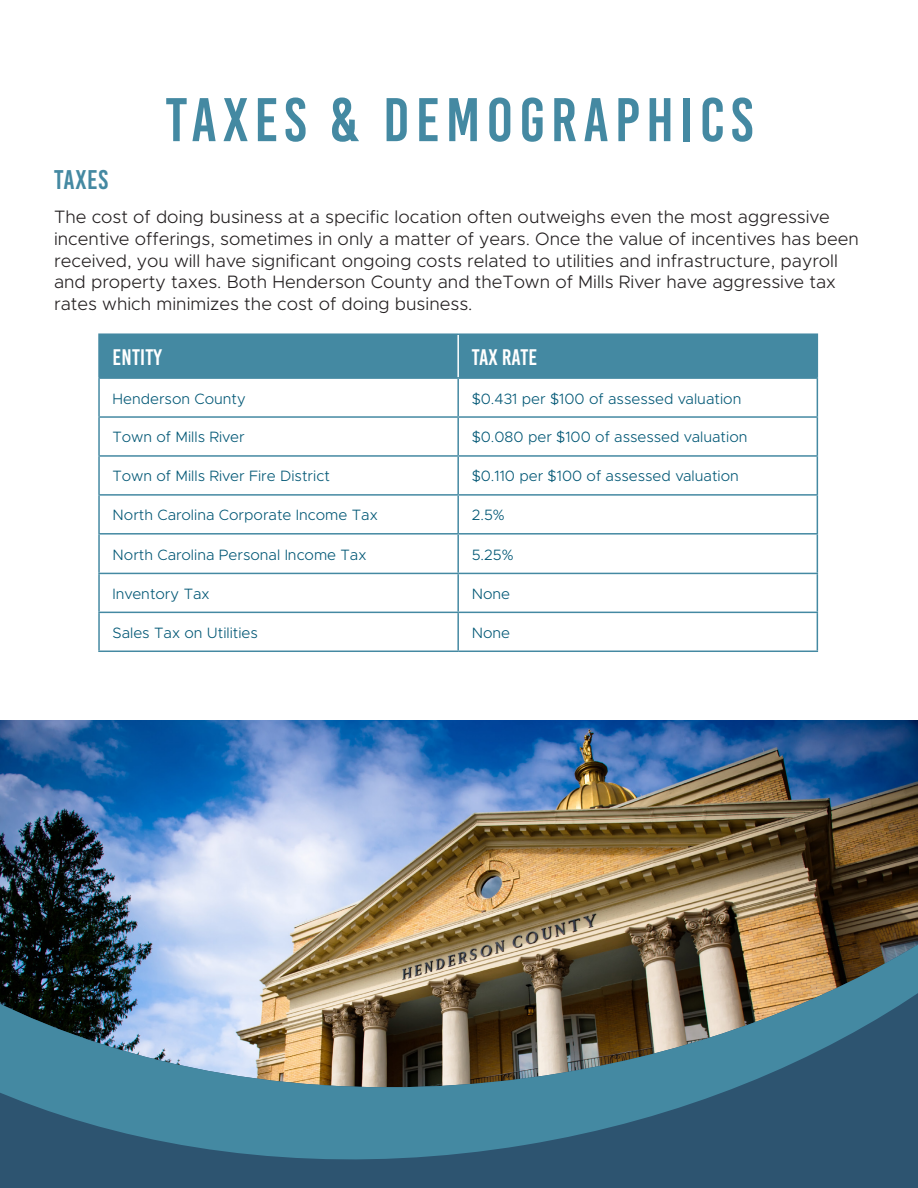
<style>
.page{position:relative;width:918px;height:1188px;background:#fff}
.page>*{position:absolute;margin:0;border:0;box-sizing:border-box;transform-origin:0 0}
.t1{font:61.5px "Bebas Kai";letter-spacing:.1em;color:#4489a2}
.t2{font:27px "Bebas Kai";letter-spacing:.03em;color:#4489a2}
.t3{font:22.5px "Bebas Kai";letter-spacing:.01em;color:#fff}
.t4{font:300 18px/21.6px "Metropolis";color:#231f20}
.t5{font:300 15px "Metropolis";color:#005775}
</style>
<div class="page">
<img style="left:0;top:389px;width:918px;height:799px">
<div style="left:100px;top:335px;width:717px;height:42px;background:#4489a2"></div>
<hr style="left:457px;top:335px;width:2px;height:42px;background:#fff">
<hr style="left:98px;top:333px;width:360px;height:2px;background:#4489a2">
<hr style="left:98px;top:335px;width:2px;height:42px;background:#4489a2">
<hr style="left:458px;top:333px;width:360px;height:2px;background:#4489a2">
<hr style="left:817px;top:335px;width:1px;height:42px;background:#4489a2">
<hr style="left:98px;top:377px;width:360px;height:2px;background:#4489a2">
<hr style="left:98px;top:379px;width:2px;height:37px;background:#4489a2">
<hr style="left:458px;top:377px;width:360px;height:2px;background:#4489a2">
<hr style="left:457px;top:379px;width:2px;height:37px;background:#4489a2">
<hr style="left:817px;top:379px;width:1px;height:37px;background:#4489a2">
<hr style="left:98px;top:416px;width:360px;height:2px;background:#4489a2">
<hr style="left:98px;top:418px;width:2px;height:37px;background:#4489a2">
<hr style="left:458px;top:416px;width:360px;height:2px;background:#4489a2">
<hr style="left:457px;top:418px;width:2px;height:37px;background:#4489a2">
<hr style="left:817px;top:418px;width:1px;height:37px;background:#4489a2">
<hr style="left:98px;top:455px;width:360px;height:2px;background:#4489a2">
<hr style="left:98px;top:457px;width:2px;height:37px;background:#4489a2">
<hr style="left:458px;top:455px;width:360px;height:2px;background:#4489a2">
<hr style="left:457px;top:457px;width:2px;height:37px;background:#4489a2">
<hr style="left:817px;top:457px;width:1px;height:37px;background:#4489a2">
<hr style="left:98px;top:494px;width:360px;height:2px;background:#4489a2">
<hr style="left:98px;top:496px;width:2px;height:37px;background:#4489a2">
<hr style="left:458px;top:494px;width:360px;height:2px;background:#4489a2">
<hr style="left:457px;top:496px;width:2px;height:37px;background:#4489a2">
<hr style="left:817px;top:496px;width:1px;height:37px;background:#4489a2">
<hr style="left:98px;top:533px;width:360px;height:2px;background:#4489a2">
<hr style="left:98px;top:535px;width:2px;height:38px;background:#4489a2">
<hr style="left:458px;top:533px;width:360px;height:2px;background:#4489a2">
<hr style="left:457px;top:535px;width:2px;height:38px;background:#4489a2">
<hr style="left:817px;top:535px;width:1px;height:38px;background:#4489a2">
<hr style="left:98px;top:573px;width:360px;height:1px;background:#4489a2">
<hr style="left:98px;top:574px;width:2px;height:38px;background:#4489a2">
<hr style="left:458px;top:573px;width:360px;height:1px;background:#4489a2">
<hr style="left:457px;top:574px;width:2px;height:38px;background:#4489a2">
<hr style="left:817px;top:574px;width:1px;height:38px;background:#4489a2">
<hr style="left:98px;top:612px;width:360px;height:1px;background:#4489a2">
<hr style="left:98px;top:613px;width:2px;height:38px;background:#4489a2">
<hr style="left:458px;top:612px;width:360px;height:1px;background:#4489a2">
<hr style="left:457px;top:613px;width:2px;height:38px;background:#4489a2">
<hr style="left:817px;top:613px;width:1px;height:38px;background:#4489a2">
<hr style="left:98px;top:651px;width:360px;height:1px;background:#4489a2">
<hr style="left:458px;top:651px;width:360px;height:1px;background:#4489a2">
<p class="t1" style="left:166px;top:87px;width:589px">TAXES &amp; DEMOGRAPHICS</p>
<p class="t2" style="left:54px;top:165px;width:56px">TAXES</p>
<p class="t4" style="left:54px;top:206px;width:806px">The cost of doing business at a specific location often outweighs even the most aggressive incentive offerings, sometimes in only a matter of years. Once the value of incentives has been received, you will have significant ongoing costs related to utilities and infrastructure, payroll and property taxes. Both Henderson County and theTown of Mills River have aggressive tax rates which minimizes the cost of doing business.</p>
<p class="t3" style="left:113px;top:345px;width:51px">ENTITY</p>
<p class="t3" style="left:472px;top:345px;width:67px">TAX RATE</p>
<p class="t5" style="left:113px;top:389px;width:135px">Henderson County</p>
<p class="t5" style="left:472px;top:389px;width:271px">$0.431 per $100 of assessed valuation</p>
<p class="t5" style="left:113px;top:428px;width:134px">Town of Mills River</p>
<p class="t5" style="left:472px;top:428px;width:277px">$0.080 per $100 of assessed valuation</p>
<p class="t5" style="left:113px;top:467px;width:219px">Town of Mills River Fire District</p>
<p class="t5" style="left:472px;top:467px;width:269px">$0.110 per $100 of assessed valuation</p>
<p class="t5" style="left:113px;top:506px;width:267px">North Carolina Corporate Income Tax</p>
<p class="t5" style="left:472px;top:506px;width:35px">2.5%</p>
<p class="t5" style="left:113px;top:545px;width:255px">North Carolina Personal Income Tax</p>
<p class="t5" style="left:472px;top:545px;width:43px">5.25%</p>
<p class="t5" style="left:113px;top:584px;width:99px">Inventory Tax</p>
<p class="t5" style="left:472px;top:584px;width:40px">None</p>
<p class="t5" style="left:113px;top:623px;width:147px">Sales Tax on Utilities</p>
<p class="t5" style="left:472px;top:623px;width:40px">None</p>
</div>
